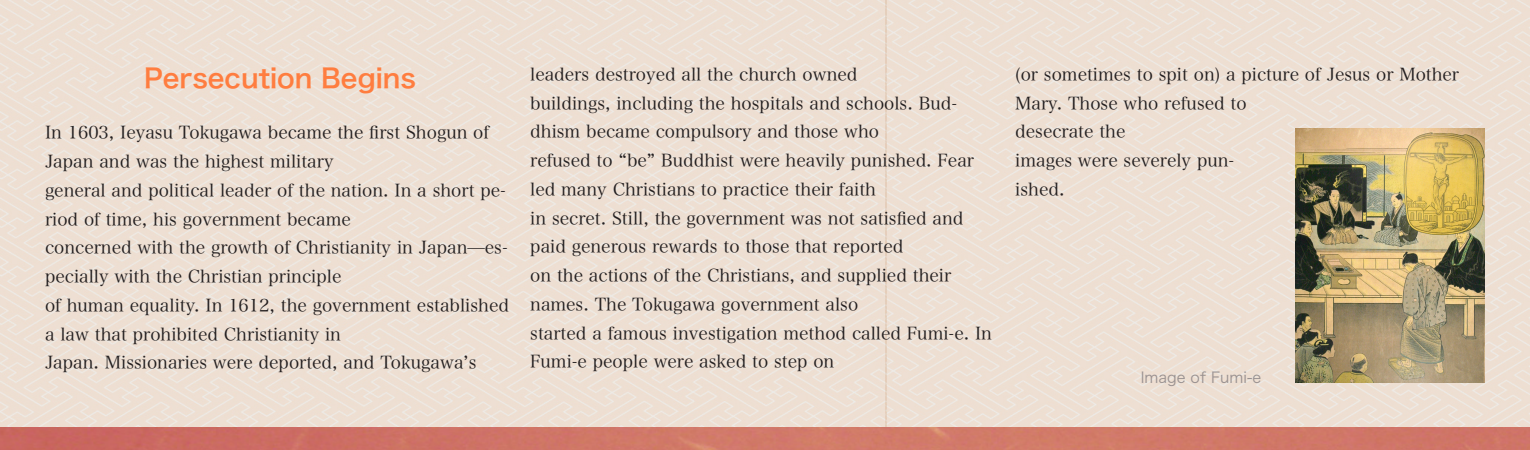
<style>
.page{position:relative;width:1530px;height:450px;background:#fff}
.page>*{position:absolute;margin:0;border:0;box-sizing:border-box;transform-origin:0 0}
.t1{font:26.25px "Hira Kaku Pro W6";color:#ff7d3f}
.t2{font:17.5px/28.8px "Hira Min Pro W3";color:#231f20}
.t3{font:15px "Hira Kaku Pro W3";color:#999190}
</style>
<div class="page">
<img style="left:0;top:0;width:1530px;height:428px">
<img style="left:0;top:428px;width:1530px;height:22px">
<svg style="left:1529px;top:427px;width:1px;height:22px"></svg>
<img style="left:1295px;top:129px;width:190px;height:254px">
<p class="t1" style="left:144px;top:54px;width:274px">Persecution Begins</p>
<p class="t2" style="left:45px;top:117px;width:446px">In 1603, Ieyasu Tokugawa became the first Shogun of<br>Japan and was the highest military</p>
<p class="t2" style="left:45px;top:174px;width:462px">general and political leader of the nation. In a short pe&shy;riod of time, his government became</p>
<p class="t2" style="left:45px;top:232px;width:464px">concerned with the growth of Christianity in Japan—es&shy;pecially with the Christian principle</p>
<p class="t2" style="left:45px;top:289px;width:466px">of human equality. In 1612, the government established a law that prohibited Christianity in</p>
<p class="t2" style="left:45px;top:347px;width:433px">Japan. Missionaries were deported, and Tokugawa’s</p>
<p class="t2" style="left:530px;top:58px;width:329px">leaders destroyed all the church owned</p>
<p class="t2" style="left:530px;top:87px;width:428px">buildings, including the hospitals and schools. Bud&shy;dhism became compulsory and those who</p>
<p class="t2" style="left:530px;top:145px;width:445px">refused to “be” Buddhist were heavily punished. Fear led many Christians to practice their faith</p>
<p class="t2" style="left:530px;top:202px;width:435px">in secret. Still, the government was not satisfied and paid generous rewards to those that reported</p>
<p class="t2" style="left:530px;top:260px;width:422px">on the actions of the Christians, and supplied their names. The Tokugawa government also</p>
<p class="t2" style="left:530px;top:317px;width:463px">started a famous investigation method called Fumi-e. In<br>Fumi-e people were asked to step on</p>
<p class="t2" style="left:1015px;top:58px;width:445px">(or sometimes to spit on) a picture of Jesus or Mother<br>Mary. Those who refused to<br>desecrate the</p>
<p class="t2" style="left:1015px;top:145px;width:221px">images were severely pun&shy;ished.</p>
<p class="t3" style="left:1141px;top:364px;width:122px">Image of Fumi-e</p>
</div>
